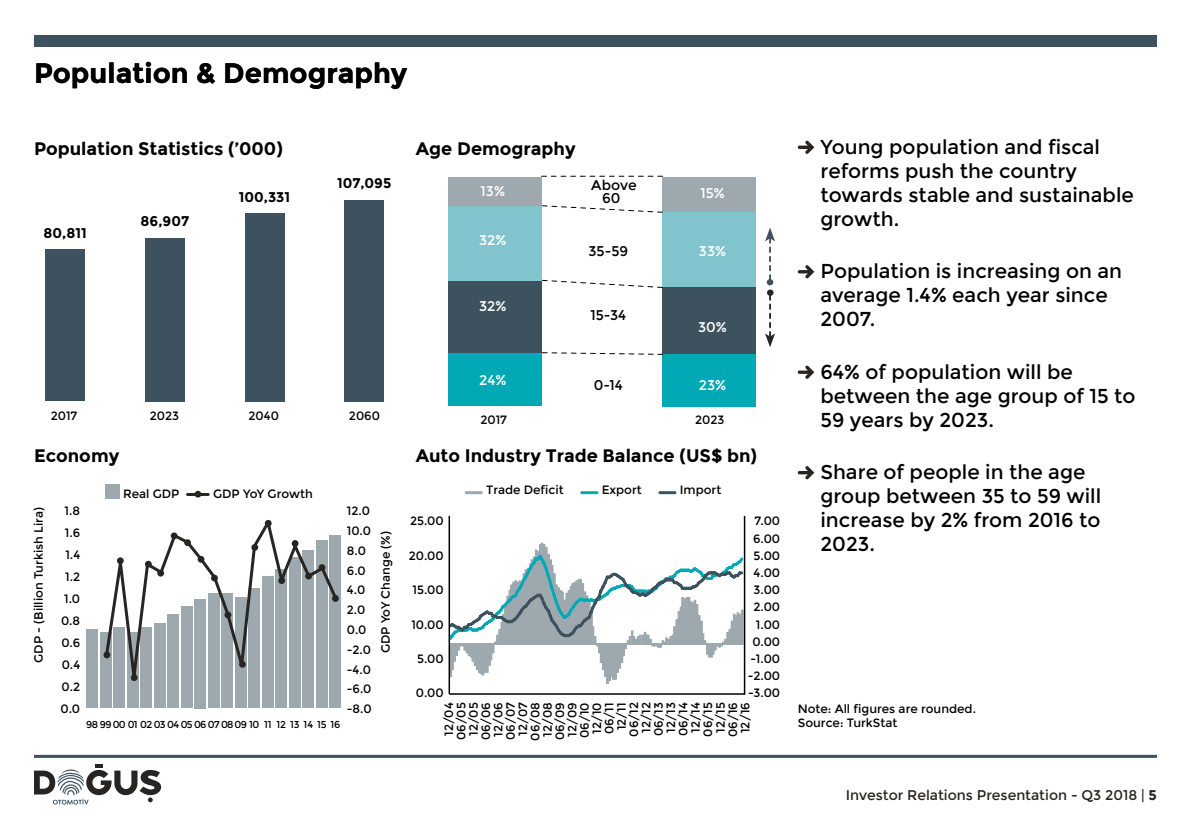
<style>
.page{position:relative;width:1191px;height:840px;background:#fff}
.page>*{position:absolute;margin:0;border:0;box-sizing:border-box;transform-origin:0 0}
.t1{font:700 28px "Montserrat";color:#000}
.t2{font:20px/24px "Montserrat";color:#000}
.t3{font:700 18px "Montserrat";color:#000}
.t4{font:14px "Montserrat";color:#262523}
.t5{font:700 14px "Montserrat";color:#000}
.t6{font:14px "Montserrat";color:#fff}
.t7{font:14px/13.2px "Montserrat";color:#000;text-align:center}
.t8{font:12px/24.6px "Montserrat";color:#000;text-align:center}
.t9{font:10px "Montserrat";letter-spacing:-.07em;color:#000}
.s1{font-weight:700}
</style>
<div class="page">
<div style="left:34px;top:35px;width:1123px;height:12px;background:#3d515f"></div>
<hr style="left:34px;top:754px;width:1123px;height:3px;background:#3d515f">
<svg style="left:34px;top:764px;width:128px;height:40px"></svg>
<div style="left:86px;top:629px;width:12px;height:78px;background:#9ea8af"></div>
<div style="left:100px;top:632px;width:11px;height:75px;background:#9ea8af"></div>
<div style="left:113px;top:627px;width:12px;height:80px;background:#9ea8af"></div>
<div style="left:127px;top:632px;width:11px;height:75px;background:#9ea8af"></div>
<div style="left:154px;top:623px;width:11px;height:84px;background:#9ea8af"></div>
<div style="left:167px;top:614px;width:12px;height:93px;background:#9ea8af"></div>
<div style="left:181px;top:606px;width:11px;height:101px;background:#9ea8af"></div>
<div style="left:194px;top:598px;width:12px;height:110px;background:#9ea8af"></div>
<div style="left:208px;top:593px;width:11px;height:114px;background:#9ea8af"></div>
<div style="left:222px;top:593px;width:11px;height:114px;background:#9ea8af"></div>
<div style="left:235px;top:597px;width:11px;height:110px;background:#9ea8af"></div>
<div style="left:249px;top:588px;width:11px;height:119px;background:#9ea8af"></div>
<div style="left:276px;top:569px;width:11px;height:138px;background:#9ea8af"></div>
<div style="left:289px;top:557px;width:11px;height:150px;background:#9ea8af"></div>
<div style="left:330px;top:535px;width:11px;height:172px;background:#9ea8af"></div>
<div style="left:316px;top:540px;width:11px;height:167px;background:#9ea8af"></div>
<div style="left:303px;top:550px;width:11px;height:157px;background:#9ea8af"></div>
<div style="left:262px;top:576px;width:11px;height:131px;background:#9ea8af"></div>
<div style="left:140px;top:627px;width:12px;height:80px;background:#9ea8af"></div>
<svg style="left:103px;top:522px;width:236px;height:157px"></svg>
<svg style="left:450px;top:541px;width:294px;height:143px"></svg>
<svg style="left:450px;top:551px;width:296px;height:91px"></svg>
<div style="left:448px;top:352px;width:94px;height:54px;background:#00a9b5"></div>
<div style="left:448px;top:278px;width:94px;height:74px;background:#3d515f"></div>
<div style="left:448px;top:205px;width:94px;height:75px;background:#82c4ce"></div>
<div style="left:448px;top:177px;width:94px;height:29px;background:#9ea8af"></div>
<div style="left:662px;top:177px;width:94px;height:35px;background:#9ea8af"></div>
<div style="left:662px;top:354px;width:94px;height:52px;background:#00a9b5"></div>
<div style="left:662px;top:286px;width:94px;height:68px;background:#3d515f"></div>
<div style="left:662px;top:212px;width:94px;height:74px;background:#82c4ce"></div>
<svg style="left:797px;top:140px;width:17px;height:14px"></svg>
<svg style="left:797px;top:265px;width:17px;height:13px"></svg>
<svg style="left:797px;top:365px;width:17px;height:14px"></svg>
<svg style="left:797px;top:466px;width:17px;height:13px"></svg>
<svg style="left:541px;top:176px;width:121px;height:1px"></svg>
<svg style="left:542px;top:205px;width:121px;height:8px"></svg>
<svg style="left:541px;top:279px;width:122px;height:9px"></svg>
<svg style="left:541px;top:352px;width:122px;height:3px"></svg>
<div style="left:767px;top:289px;width:6px;height:7px;background:#262523;border-radius:50%"></div>
<svg style="left:765px;top:295px;width:10px;height:52px"></svg>
<div style="left:766px;top:279px;width:7px;height:6px;background:#3d515f;border-radius:50%"></div>
<svg style="left:765px;top:228px;width:10px;height:51px"></svg>
<div style="left:45px;top:249px;width:40px;height:152px;background:#3d515f"></div>
<div style="left:145px;top:238px;width:40px;height:163px;background:#3d515f"></div>
<div style="left:245px;top:213px;width:39px;height:188px;background:#3d515f"></div>
<div style="left:344px;top:200px;width:40px;height:201px;background:#3d515f"></div>
<div style="left:105px;top:484px;width:15px;height:14px;background:#9ea8af"></div>
<hr style="left:187px;top:492px;width:21px;height:3px;background:#262523">
<svg style="left:194px;top:490px;width:7px;height:7px"></svg>
<hr style="left:449px;top:692px;width:296px;height:2px;background:#000">
<hr style="left:466px;top:491px;width:15px;height:3px;background:#9ea8af">
<hr style="left:582px;top:491px;width:15px;height:3px;background:#00a9b5">
<hr style="left:660px;top:491px;width:15px;height:3px;background:#3d515f">
<hr style="left:448px;top:515px;width:2px;height:178px;background:#000">
<hr style="left:744px;top:515px;width:1px;height:178px;background:#000">
<div style="left:103px;top:651px;width:7px;height:7px;background:#262523;border-radius:50%"></div>
<div style="left:117px;top:557px;width:7px;height:7px;background:#262523;border-radius:50%"></div>
<div style="left:131px;top:674px;width:7px;height:6px;background:#262523;border-radius:50%"></div>
<div style="left:145px;top:560px;width:7px;height:7px;background:#262523;border-radius:50%"></div>
<div style="left:157px;top:569px;width:7px;height:7px;background:#262523;border-radius:50%"></div>
<div style="left:171px;top:532px;width:6px;height:7px;background:#262523;border-radius:50%"></div>
<div style="left:184px;top:539px;width:7px;height:6px;background:#262523;border-radius:50%"></div>
<div style="left:198px;top:555px;width:6px;height:7px;background:#262523;border-radius:50%"></div>
<div style="left:211px;top:574px;width:7px;height:7px;background:#262523;border-radius:50%"></div>
<div style="left:224px;top:611px;width:7px;height:7px;background:#262523;border-radius:50%"></div>
<div style="left:239px;top:660px;width:7px;height:7px;background:#262523;border-radius:50%"></div>
<div style="left:251px;top:543px;width:7px;height:7px;background:#262523;border-radius:50%"></div>
<div style="left:265px;top:519px;width:7px;height:7px;background:#262523;border-radius:50%"></div>
<div style="left:278px;top:577px;width:7px;height:6px;background:#262523;border-radius:50%"></div>
<svg style="left:292px;top:539px;width:6px;height:7px"></svg>
<div style="left:332px;top:594px;width:7px;height:7px;background:#262523;border-radius:50%"></div>
<div style="left:305px;top:572px;width:7px;height:7px;background:#262523;border-radius:50%"></div>
<div style="left:318px;top:564px;width:7px;height:6px;background:#262523;border-radius:50%"></div>
<h1 class="t1" style="left:34px;top:57px;width:375px">Population &amp; Demography</h1>
<h3 class="t3" style="left:34px;top:138px;width:250px">Population Statistics (’000)</h3>
<p class="t5" style="left:44px;top:224px;width:45px">80,811</p>
<p class="t5" style="left:141px;top:213px;width:50px">86,907</p>
<p class="t5" style="left:239px;top:188px;width:53px">100,331</p>
<p class="t5" style="left:337px;top:175px;width:56px">107,095</p>
<h3 class="t3" style="left:416px;top:138px;width:161px">Age Demography</h3>
<p class="t7" style="left:591px;top:179px;width:47px">Above<br>60</p>
<p class="t6" style="left:480px;top:183px;width:26px">13%</p>
<p class="t6" style="left:700px;top:184px;width:26px">15%</p>
<p class="t6" style="left:479px;top:232px;width:29px">32%</p>
<p class="t7" style="left:588px;top:245px;width:41px">35-59</p>
<p class="t6" style="left:699px;top:243px;width:29px">33%</p>
<p class="t6" style="left:479px;top:297px;width:29px">32%</p>
<p class="t7" style="left:590px;top:308px;width:37px">15-34</p>
<p class="t6" style="left:698px;top:318px;width:30px">30%</p>
<p class="t8" style="left:51px;top:404px;width:28px">2017</p>
<p class="t8" style="left:150px;top:404px;width:31px">2023</p>
<p class="t8" style="left:248px;top:404px;width:32px">2040</p>
<p class="t8" style="left:349px;top:404px;width:33px">2060</p>
<h3 class="t3" style="left:34px;top:444px;width:87px">Economy</h3>
<p class="t8" style="left:27px;top:662px;width:157px;rotate:-90deg">GDP - (Billion Turkish Lira)</p>
<p class="t8" style="left:123px;top:481px;width:58px">Real GDP</p>
<p class="t8" style="left:213px;top:481px;width:101px">GDP YoY Growth</p>
<p class="t8" style="left:61px;top:500px;width:21px;line-height:22px">1.8<br>1.6<br>1.4<br>1.2<br>1.0<br>0.8<br>0.6<br>0.4<br>0.2<br>0.0</p>
<p class="t8" style="left:347px;top:501px;width:26px;line-height:19.8px;text-align:left">12.0<br>10.0<br>8.0<br>6.0<br>4.0<br>2.0<br>0.0 -2.0 -4.0 -6.0 -8.0</p>
<p class="t9" style="left:86px;top:718px;width:256px">98 9900 01 0203 04 0506070809 10 11 12 13 14 15 16</p>
<p class="t8" style="left:373px;top:653px;width:123px;rotate:-90deg">GDP YoY Change (%)</p>
<p class="t6" style="left:479px;top:372px;width:29px">24%</p>
<p class="t7" style="left:594px;top:378px;width:31px">0-14</p>
<p class="t6" style="left:699px;top:377px;width:29px">23%</p>
<p class="t8" style="left:480px;top:407px;width:28px">2017</p>
<p class="t8" style="left:695px;top:407px;width:31px">2023</p>
<h3 class="t3" style="left:416px;top:444px;width:342px">Auto Industry Trade Balance (US$ bn)</h3>
<p class="t8" style="left:410px;top:508px;width:35px">25.00</p>
<p class="t8" style="left:409px;top:543px;width:36px">20.00</p>
<p class="t8" style="left:412px;top:577px;width:33px">15.00</p>
<p class="t8" style="left:411px;top:611px;width:34px">10.00</p>
<p class="t8" style="left:417px;top:646px;width:28px">5.00</p>
<p class="t8" style="left:416px;top:680px;width:29px">0.00</p>
<p class="t8" style="left:486px;top:477px;width:79px">Trade Deficit</p>
<p class="t8" style="left:601px;top:477px;width:42px">Export</p>
<p class="t8" style="left:680px;top:477px;width:43px">Import</p>
<p class="t8" style="left:748px;top:512px;width:34px;line-height:17.2px;text-align:right">7.00<br>6.00<br>5.00<br>4.00<br>3.00<br>2.00<br>1.00<br>0.00 -1.00 -2.00 -3.00</p>
<p class="t8" style="left:455px;top:740px;width:40px;line-height:12.4px;rotate:-90deg">06/05<br>12/05<br>06/06<br>12/06<br>06/07<br>12/07</p>
<p class="t8" style="left:535px;top:736px;width:36px;rotate:-90deg">12/08<br>12/09<br>12/10<br>12/11<br>12/12<br>12/13<br>12/14<br>12/15</p>
<p class="t8" style="left:436px;top:735px;width:35px;rotate:-90deg">12/04</p>
<p class="t8" style="left:733px;top:732px;width:32px;rotate:-90deg">12/16</p>
<p class="t8" style="left:523px;top:740px;width:40px;rotate:-90deg">06/08<br>06/09<br>06/10<br>06/11<br>06/12<br>06/13<br>06/14<br>06/15</p>
<p class="t8" style="left:720px;top:736px;width:36px;rotate:-90deg">06/16</p>
<h2 class="t2" style="left:820px;top:135px;width:315px">Young population and fiscal reforms push the country towards stable and sustainable growth.</h2>
<h2 class="t2" style="left:820px;top:259px;width:303px">Population is increasing on an average 1.4% each year since<br>2007.</h2>
<h2 class="t2" style="left:820px;top:360px;width:316px">64% of population will be between the age group of 15 to<br>59 years by 2023.</h2>
<h2 class="t2" style="left:820px;top:460px;width:282px">Share of people in the age group between 35 to 59 will increase by 2% from 2016 to<br>2023.</h2>
<p class="t8" style="left:797px;top:701px;width:180px;line-height:14.4px;text-align:left">Note: All figures are rounded.<br>Source: TurkStat</p>
<p class="t4" style="left:846px;top:786px;width:312px">Investor Relations Presentation - Q3 2018 | <span class="s1">5</span></p>
</div>
